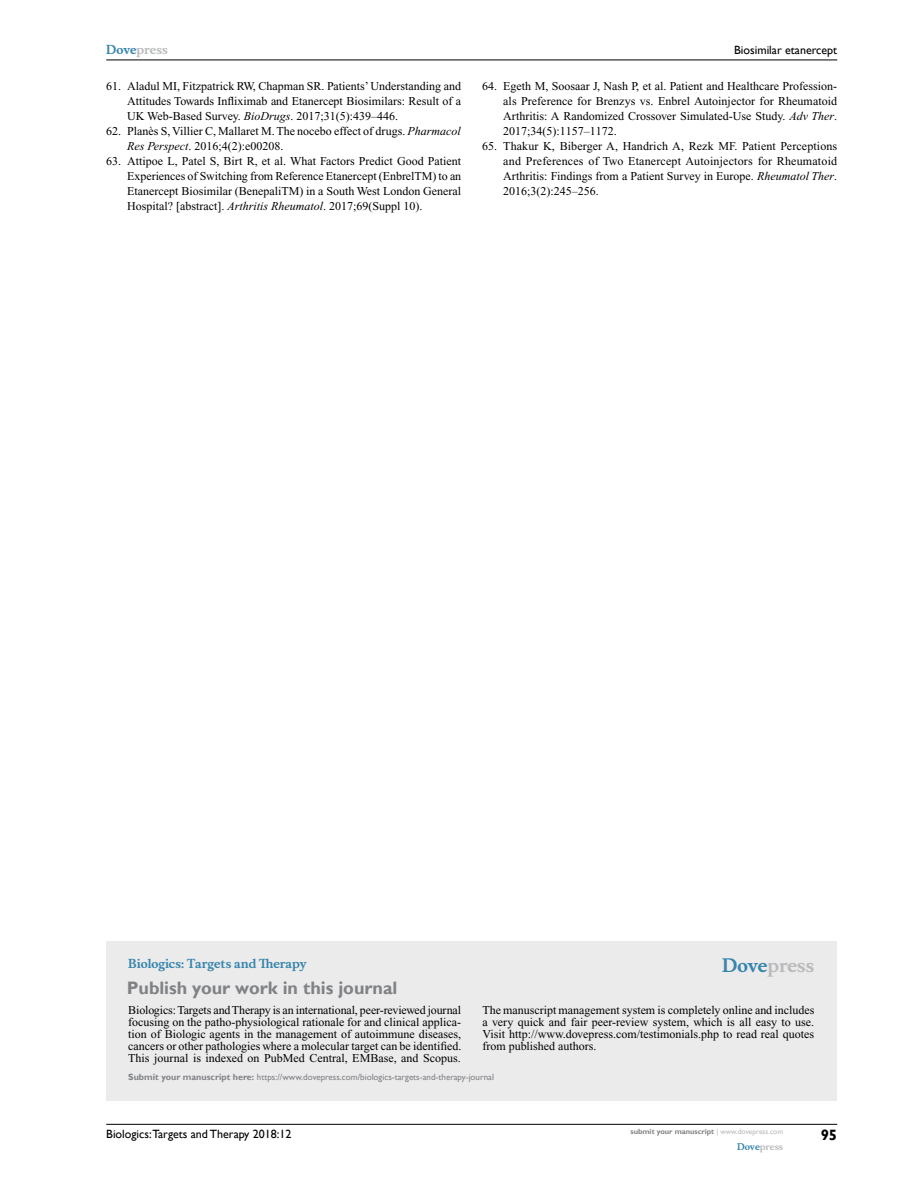
<style>
.page{position:relative;width:918px;height:1188px;background:#fff}
.page>*{position:absolute;margin:0;border:0;box-sizing:border-box;transform-origin:0 0}
.t1{font:700 18px "Gill Sans";color:#808285}
.t2{font:700 18px "Musee";color:#b8babc}
.t3{font:700 15px "Gill Sans";color:#000}
.t4{font:12px/15px "Times New Roman";color:#000;text-align:justify}
.t5{font:12px "Gill Sans";color:#000}
.t6{font:700 12px "Musee";color:#3785ad}
.t7{font:700 12px "Musee";color:#b8babc}
.t8{font:9px "Gill Sans";color:#808285}
.t9{font:700 9px "Musee";color:#b8babc}
.t10{font:700 7.5px "Gill Sans";color:#808285}
.s1{color:#3785ad}
.s2{font-style:italic}
.s3{font-weight:700}
.s4{font-weight:400;color:#b8babc}
</style>
<div class="page">
<div style="left:106px;top:941px;width:731px;height:159px;background:#ebebec"></div>
<hr style="left:106px;top:1124px;width:731px;height:1px;background:#000">
<hr style="left:106px;top:60px;width:731px;height:1px;background:#000">
<p class="t7" style="left:106px;top:43px;width:63px"><span class="s1">Dove</span>press</p>
<p class="t4" style="left:127px;top:79px;width:335px;text-indent:-21px">61. Aladul MI, Fitzpatrick RW, Chapman SR. Patients’ Understanding and Attitudes Towards Infliximab and Etanercept Biosimilars: Result of a UK Web-Based Survey. <span class="s2">BioDrugs</span>. 2017;31(5):439–446.</p>
<p class="t4" style="left:127px;top:124px;width:335px;text-indent:-21px">62. Planès S, Villier C, Mallaret M. The nocebo effect of drugs. <span class="s2">Pharmacol<br>Res Perspect</span>. 2016;4(2):e00208.</p>
<p class="t4" style="left:127px;top:154px;width:336px;text-indent:-21px">63. Attipoe L, Patel S, Birt R, et al. What Factors Predict Good Patient Experiences of Switching from Reference Etanercept (EnbrelTM) to an Etanercept Biosimilar (BenepaliTM) in a South West London General Hospital? [abstract]. <span class="s2">Arthritis Rheumatol</span>. 2017;69(Suppl 10).</p>
<p class="t5" style="left:734px;top:43px;width:105px">Biosimilar etanercept</p>
<p class="t4" style="left:503px;top:79px;width:335px;text-indent:-21px">64. Egeth M, Soosaar J, Nash P, et al. Patient and Healthcare Profession&shy;als Preference for Brenzys vs. Enbrel Autoinjector for Rheumatoid Arthritis: A Randomized Crossover Simulated-Use Study. <span class="s2">Adv Ther</span>.<br>2017;34(5):1157–1172.</p>
<p class="t4" style="left:503px;top:139px;width:335px;text-indent:-21px">65. Thakur K, Biberger A, Handrich A, Rezk MF. Patient Perceptions and Preferences of Two Etanercept Autoinjectors for Rheumatoid Arthritis: Findings from a Patient Survey in Europe. <span class="s2">Rheumatol Ther</span>.<br>2016;3(2):245–256.</p>
<p class="t6" style="left:128px;top:956px;width:180px">Biologics: Targets and Therapy</p>
<h1 class="t1" style="left:127px;top:977px;width:272px">Publish your work in this journal</h1>
<h1 class="t2" style="left:722px;top:955px;width:94px"><span class="s1">Dove</span>press</h1>
<p class="t4" style="left:128px;top:1004px;width:335px;line-height:12px">Biologics: Targets and Therapy is an international, peer-reviewed journal focusing on the patho-physiological rationale for and clinical applica&shy;tion of Biologic agents in the management of autoimmune diseases, cancers or other pathologies where a molecular target can be identified.<br>This journal is indexed on PubMed Central, EMBase, and Scopus.</p>
<p class="t4" style="left:482px;top:1004px;width:334px;line-height:12px">The manuscript management system is completely online and includes a very quick and fair peer-review system, which is all easy to use.<br>Visit http://www.dovepress.com/testimonials.php to read real quotes from published authors.</p>
<p class="t8" style="left:128px;top:1072px;width:367px"><span class="s3">Submit your manuscript here:</span> https://www.dovepress.com/biologics-targets-and-therapy-journal</p>
<p class="t5" style="left:106px;top:1127px;width:187px">Biologics:Targets and Therapy 2018:12</p>
<p class="t10" style="left:631px;top:1127px;width:154px">submit your manuscript <span class="s4">| www.dovepress.com</span></p>
<p class="t9" style="left:737px;top:1141px;width:48px"><span class="s1">Dove</span>press</p>
<p class="t3" style="left:821px;top:1126px;width:18px">95</p>
</div>
